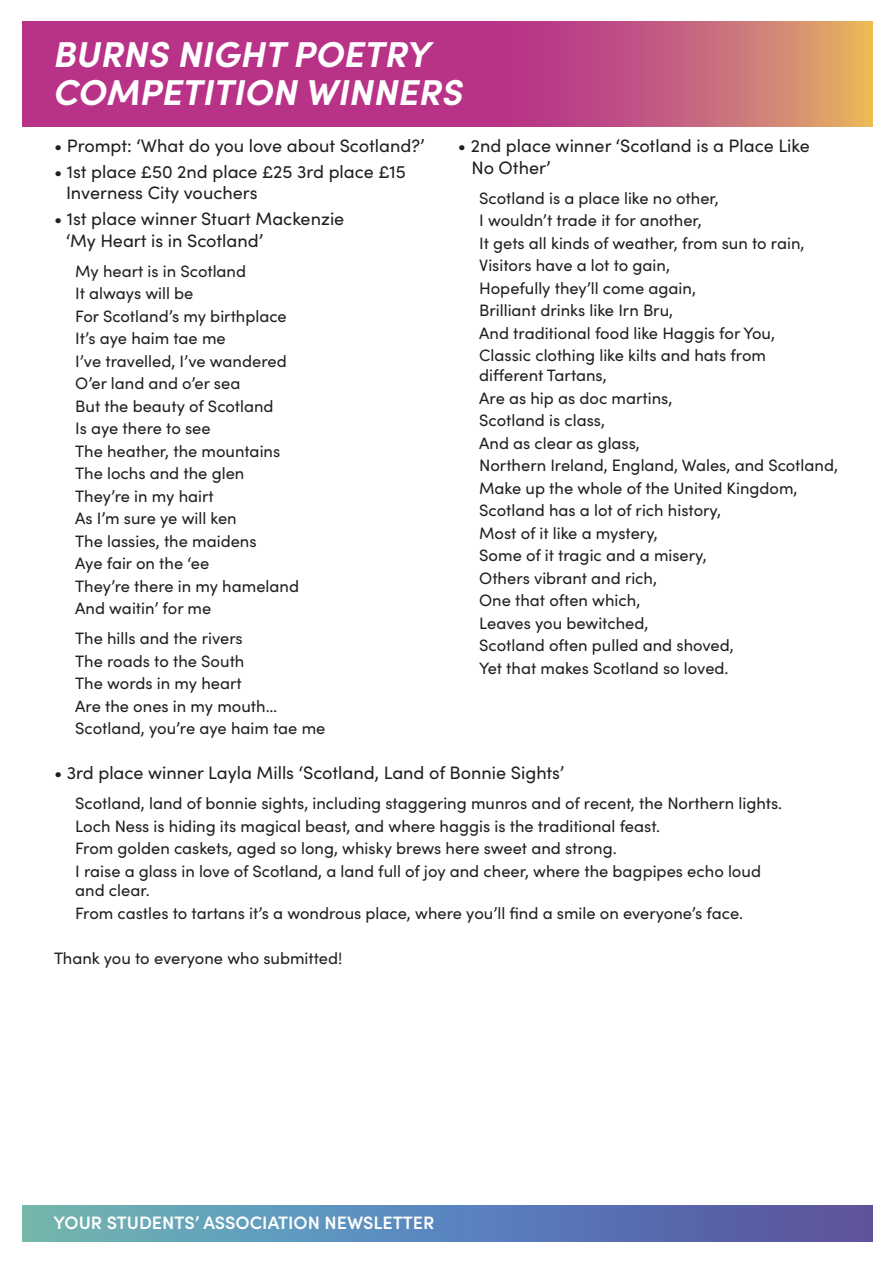
<style>
.page{position:relative;width:893px;height:1263px;background:#fff}
.page>*{position:absolute;margin:0;border:0;box-sizing:border-box;transform-origin:0 0}
.t1{font:italic 700 36px/37.5px "Sofia Pro";color:#fff}
.t2{font:18px/21.6px "Sofia Pro";color:#231f20}
.t3{font:600 18px "Sofia Pro";color:#fff}
.t4{font:16.5px/22.5px "Sofia Pro";color:#231f20}
</style>
<div class="page">
<svg style="left:22px;top:1205px;width:851px;height:37px;background:#5f84b3"></svg>
<svg style="left:22px;top:21px;width:851px;height:106px;background:#bf4b82"></svg>
<h1 class="t1" style="left:54px;top:33px;width:411px">BURNS NIGHT POETRY<br>COMPETITION WINNERS</h1>
<p class="t2" style="left:54px;top:134px;width:372px">• Prompt: ‘What do you love about Scotland?’</p>
<p class="t2" style="left:66px;top:160px;width:341px;text-indent:-12px">• 1st place £50 2nd place £25 3rd place £15<br>Inverness City vouchers</p>
<p class="t2" style="left:66px;top:207px;width:280px;text-indent:-12px">• 1st place winner Stuart Mackenzie ‘My Heart is in Scotland’</p>
<p class="t4" style="left:75px;top:259px;width:225px">My heart is in Scotland<br>It always will be<br>For Scotland’s my birthplace<br>It’s aye haim tae me<br>I’ve travelled, I’ve wandered<br>O’er land and o’er sea<br>But the beauty of Scotland<br>Is aye there to see<br>The heather, the mountains<br>The lochs and the glen<br>They’re in my hairt<br>As I’m sure ye will ken<br>The lassies, the maidens<br>Aye fair on the ‘ee<br>They’re there in my hameland<br>And waitin’ for me</p>
<p class="t4" style="left:75px;top:626px;width:252px">The hills and the rivers<br>The roads to the South<br>The words in my heart<br>Are the ones in my mouth…<br>Scotland, you’re aye haim tae me</p>
<p class="t2" style="left:471px;top:134px;width:340px;text-indent:-14px">• 2nd place winner ‘Scotland is a Place Like<br>No Other’</p>
<p class="t4" style="left:479px;top:186px;width:327px">Scotland is a place like no other,<br>I wouldn’t trade it for another,<br>It gets all kinds of weather, from sun to rain, Visitors have a lot to gain,<br>Hopefully they’ll come again,<br>Brilliant drinks like Irn Bru,<br>And traditional food like Haggis for You, Classic clothing like kilts and hats from</p>
<p class="t4" style="left:479px;top:363px;width:360px">different Tartans,<br>Are as hip as doc martins,<br>Scotland is class,<br>And as clear as glass,<br>Northern Ireland, England, Wales, and Scotland,<br>Make up the whole of the United Kingdom,<br>Scotland has a lot of rich history,<br>Most of it like a mystery,<br>Some of it tragic and a misery,<br>Others vibrant and rich,<br>One that often which,<br>Leaves you bewitched,<br>Scotland often pulled and shoved,<br>Yet that makes Scotland so loved.</p>
<p class="t2" style="left:54px;top:761px;width:512px">• 3rd place winner Layla Mills ‘Scotland, Land of Bonnie Sights’</p>
<p class="t4" style="left:75px;top:791px;width:708px">Scotland, land of bonnie sights, including staggering munros and of recent, the Northern lights.<br>Loch Ness is hiding its magical beast, and where haggis is the traditional feast.<br>From golden caskets, aged so long, whisky brews here sweet and strong.<br>I raise a glass in love of Scotland, a land full of joy and cheer, where the bagpipes echo loud</p>
<p class="t4" style="left:75px;top:878px;width:669px">and clear.<br>From castles to tartans it’s a wondrous place, where you’ll find a smile on everyone’s face.</p>
<p class="t4" style="left:54px;top:946px;width:290px">Thank you to everyone who submitted!</p>
<p class="t3" style="left:54px;top:1209px;width:382px">YOUR STUDENTS’ ASSOCIATION NEWSLETTER</p>
</div>
